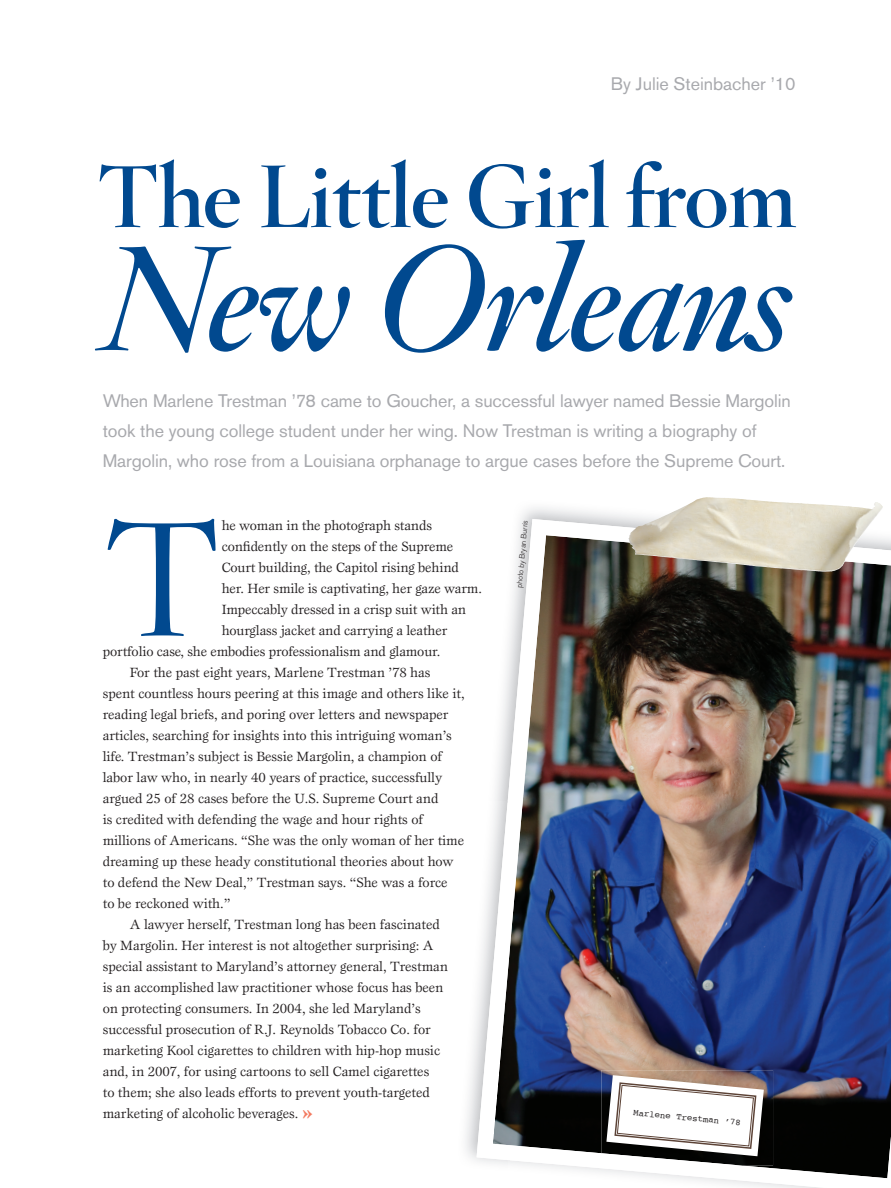
<style>
.page{position:relative;width:891px;height:1188px;background:#fff}
.page>*{position:absolute;margin:0;border:0;box-sizing:border-box;transform-origin:0 0}
.t1{font:161.55px "Hoefler Titling HTF Lt Roman";color:#01498f}
.t2{font:italic 145.5px "Hoefler Titling HTF Sm";letter-spacing:-.02em;color:#01498f}
.t3{font:86.7px "Hoefler Titling HTF Bd Roman";letter-spacing:-.01em;color:#01498f}
.t4{font:18px/30px "Akzidenz Grotesk BE";letter-spacing:-.005em;color:#a8a9ad}
.t5{font:18px "Akzidenz Grotesk BQ";color:#a8a9ad}
.t6{font:13.8px "Esprit";letter-spacing:-.005em;color:#231f20}
.t7{font:9px "Courier";color:#231f20}
.t8{font:300 7.5px "Akzidenz Grotesk BE";color:#231f20}
.s1{font-weight:700;font-size:25.5px;color:#f37a60}
</style>
<div class="page">
<img style="left:559px;top:500px;width:324px;height:19px">
<img style="left:477px;top:519px;width:414px;height:669px">
<img style="left:601px;top:1070px;width:172px;height:96px">
<img style="left:601px;top:1153px;width:5px;height:13px">
<svg style="left:606px;top:1065px;width:158px;height:101px"></svg>
<h3 class="t5" style="left:611px;top:73px;width:186px">By Julie Steinbacher ’10</h3>
<h3 class="t3" style="left:97px;top:139px;width:700px">The Little Girl from</h3>
<h2 class="t2" style="left:97px;top:203px;width:695px">New Orleans</h2>
<p class="t4" style="left:103px;top:386px;width:690px">When Marlene Trestman ’78 came to Goucher, a successful lawyer named Bessie Margolin took the young college student under her wing. Now Trestman is writing a biography of<br>Margolin, who rose from a Louisiana orphanage to argue cases before the Supreme Court.</p>
<h1 class="t1" style="left:103px;top:475px;width:121px">T</h1>
<p class="t6" style="left:222px;top:517px;width:212px">he woman in the photograph stands</p>
<p class="t8" style="left:515px;top:587px;width:69px;rotate:-85deg">photo by Bryan Burris</p>
<p class="t6" style="left:222px;top:538px;width:233px">confidently on the steps of the Supreme</p>
<p class="t6" style="left:222px;top:559px;width:239px">Court building, the Capitol rising behind</p>
<p class="t6" style="left:222px;top:580px;width:262px">her. Her smile is captivating, her gaze warm.</p>
<p class="t6" style="left:222px;top:601px;width:246px">Impeccably dressed in a crisp suit with an</p>
<p class="t6" style="left:222px;top:622px;width:227px">hourglass jacket and carrying a leather</p>
<p class="t6" style="left:103px;top:643px;width:339px">portfolio case, she embodies professionalism and glamour.</p>
<p class="t6" style="left:130px;top:664px;width:302px">For the past eight years, Marlene Trestman ’78 has</p>
<p class="t6" style="left:103px;top:685px;width:363px">spent countless hours peering at this image and others like it,</p>
<p class="t6" style="left:103px;top:706px;width:347px">reading legal briefs, and poring over letters and newspaper</p>
<p class="t6" style="left:103px;top:727px;width:351px">articles, searching for insights into this intriguing woman’s</p>
<p class="t6" style="left:103px;top:748px;width:341px">life. Trestman’s subject is Bessie Margolin, a champion of</p>
<p class="t6" style="left:103px;top:769px;width:341px">labor law who, in nearly 40 years of practice, successfully</p>
<p class="t6" style="left:103px;top:790px;width:337px">argued 25 of 28 cases before the U.S. Supreme Court and</p>
<p class="t6" style="left:103px;top:811px;width:322px">is credited with defending the wage and hour rights of</p>
<p class="t6" style="left:103px;top:832px;width:363px">millions of Americans. “She was the only woman of her time</p>
<p class="t6" style="left:103px;top:853px;width:352px">dreaming up these heady constitutional theories about how</p>
<p class="t6" style="left:103px;top:874px;width:346px">to defend the New Deal,” Trestman says. “She was a force</p>
<p class="t6" style="left:103px;top:895px;width:129px">to be reckoned with.”</p>
<p class="t6" style="left:130px;top:916px;width:312px">A lawyer herself, Trestman long has been fascinated</p>
<p class="t6" style="left:103px;top:937px;width:332px">by Margolin. Her interest is not altogether surprising: A</p>
<p class="t6" style="left:103px;top:958px;width:347px">special assistant to Maryland’s attorney general, Trestman</p>
<p class="t6" style="left:103px;top:979px;width:342px">is an accomplished law practitioner whose focus has been</p>
<p class="t6" style="left:103px;top:1000px;width:319px">on protecting consumers. In 2004, she led Maryland’s</p>
<p class="t6" style="left:103px;top:1021px;width:330px">successful prosecution of R.J. Reynolds Tobacco Co. for</p>
<p class="t6" style="left:103px;top:1042px;width:339px">marketing Kool cigarettes to children with hip-hop music</p>
<p class="t6" style="left:103px;top:1063px;width:328px">and, in 2007, for using cartoons to sell Camel cigarettes</p>
<p class="t6" style="left:103px;top:1084px;width:329px">to them; she also leads efforts to prevent youth-targeted</p>
<p class="t6" style="left:103px;top:1105px;width:212px">marketing of alcoholic beverages. <span class="s1">»</span></p>
<p class="t7" style="left:634px;top:1108px;width:109px;rotate:6deg">Marlene Trestman ’78</p>
</div>
